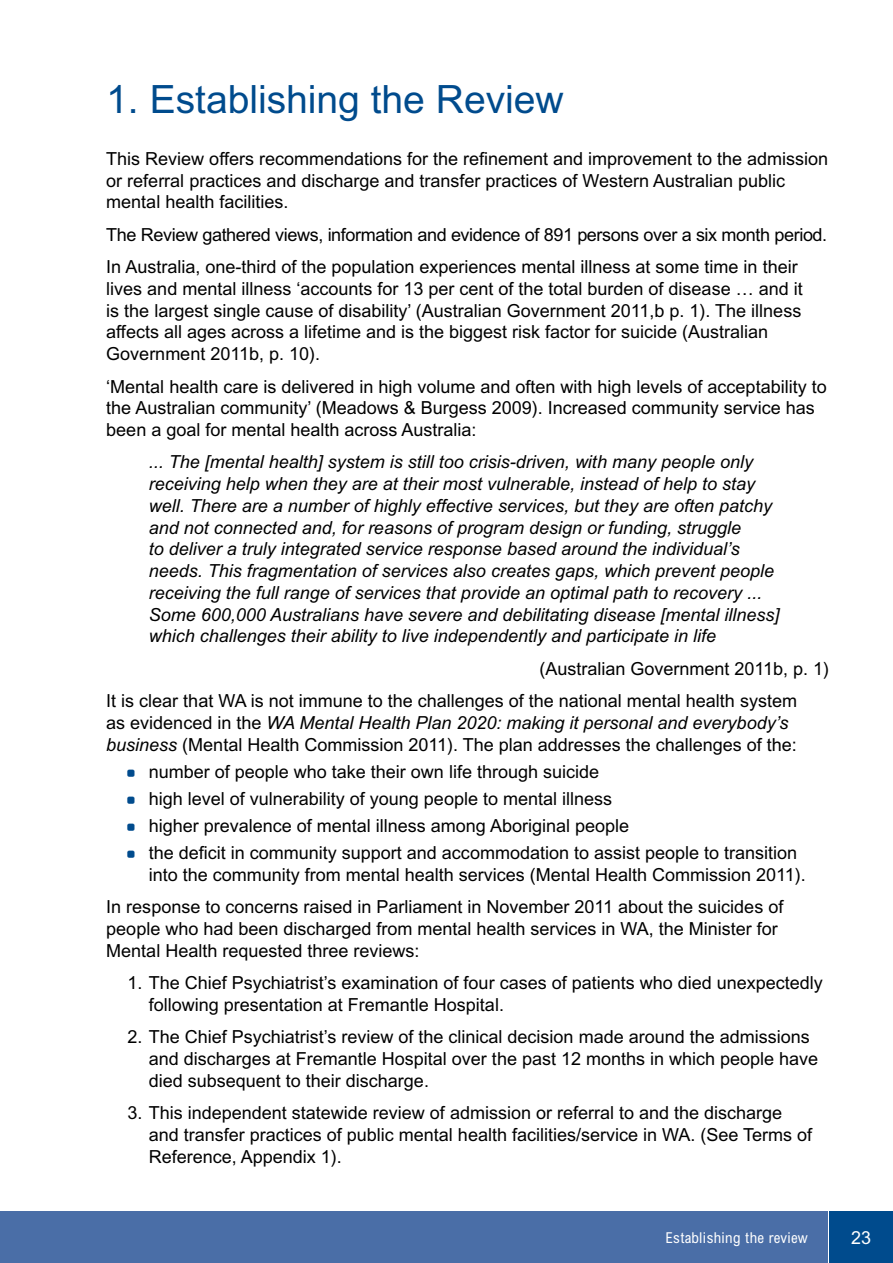
<style>
.page{position:relative;width:893px;height:1263px;background:#fff}
.page>*{position:absolute;margin:0;border:0;box-sizing:border-box;transform-origin:0 0}
.t1{font:39px "Arial MT Std";color:#004b8d}
.t2{font:18px/21.8px "Arial MT Std";color:#000}
.t3{font:italic 18px/21.8px "Arial MT Std";color:#000}
.t4{font:18px/32.4px "Arial MT Std";letter-spacing:-.02em;color:#000}
.t5{font:18px "Arial";color:#fff}
.t6{font:condensed 15px "Arial MT Std";letter-spacing:.025em;color:#fff}
.s1{font-style:italic}
</style>
<div class="page">
<div style="left:0;top:1212px;width:827px;height:51px;background:#4a6ea7"></div>
<div style="left:829px;top:1212px;width:64px;height:51px;background:#004b8d"></div>
<h1 class="t1" style="left:106px;top:77px;width:459px">1. Establishing the Review</h1>
<p class="t2" style="left:106px;top:148px;width:723px">This Review offers recommendations for the refinement and improvement to the admission or referral practices and discharge and transfer practices of Western Australian public mental health facilities.</p>
<p class="t4" style="left:106px;top:218px;width:722px">The Review gathered views, information and evidence of 891 persons over a six month period.<br>I n Australia, one-third of the population experiences mental illness at some time in their</p>
<p class="t2" style="left:106px;top:278px;width:698px">lives and mental illness ‘accounts for 13 per cent of the total burden of disease … and it is the largest single cause of disability’ (Australian Government 2011,b p. 1). The illness affects all ages across a lifetime and is the biggest risk factor for suicide (Australian Government 2011b, p. 10).</p>
<p class="t2" style="left:106px;top:375px;width:722px">‘Mental health care is delivered in high volume and often with high levels of acceptability to the Australian community’ (Meadows &amp; Burgess 2009). I ncreased community service has been a goal for mental health across Australia:</p>
<p class="t3" style="left:149px;top:451px;width:632px">... The [mental health] system is still too crisis-driven, with many people only receiving help when they are at their most vulnerable, instead of help to stay well. There are a number of highly effective services, but they are often patchy and not connected and, for reasons of program design or funding, struggle<br>to deliver a truly integrated service response based around the individual’s needs. This fragmentation of services also creates gaps, which prevent people receiving the full range of services that provide an optimal path to recovery ...<br>Some 600,000 Australians have severe and debilitating disease [mental illness] which challenges their ability to live independently and participate in life</p>
<p class="t2" style="left:106px;top:652px;width:724px;line-height:32.4px;text-indent:433px">(Australian Government 2011b, p. 1)<br>It is clear that WA is not immune to the challenges of the national mental health system</p>
<p class="t2" style="left:106px;top:712px;width:692px">as evidenced in the <span class="s1">WA Mental Health Plan 2020: making it personal and everybody’s business</span> (Mental Health Commission 2011). The plan addresses the challenges of the:</p>
<p class="t2" style="left:149px;top:758px;width:650px;line-height:27px">number of people who take their own life through suicide<br>high level of vulnerability of young people to mental illness<br>higher prevalence of mental illness among Aboriginal people<br>the deficit in community support and accommodation to assist people to transition</p>
<p class="t2" style="left:106px;top:858px;width:701px;line-height:32.4px;text-indent:43px">into the community from mental health services (Mental Health Commission 2011).<br>I n response to concerns raised in Parliament in November 2011 about the suicides of</p>
<p class="t2" style="left:106px;top:918px;width:673px">people who had been discharged from mental health services in WA, the Minister for<br>Mental Health requested three reviews:</p>
<p class="t2" style="left:149px;top:972px;width:675px;text-indent:-21px">1. The Chief Psychiatrist’s examination of four cases of patients who died unexpectedly following presentation at Fremantle Hospital.</p>
<p class="t2" style="left:149px;top:1026px;width:671px;text-indent:-21px">2. The Chief Psychiatrist’s review of the clinical decision made around the admissions and discharges at Fremantle Hospital over the past 12 months in which people have died subsequent to their discharge.</p>
<p class="t2" style="left:149px;top:1102px;width:665px;text-indent:-21px">3. This independent statewide review of admission or referral to and the discharge and transfer practices of public mental health facilities/service in WA. (See Terms of<br>Reference, Appendix 1).</p>
<p class="t6" style="left:665px;top:1228px;width:144px">Establishing the review</p>
<p class="t5" style="left:851px;top:1228px;width:22px">23</p>
</div>
